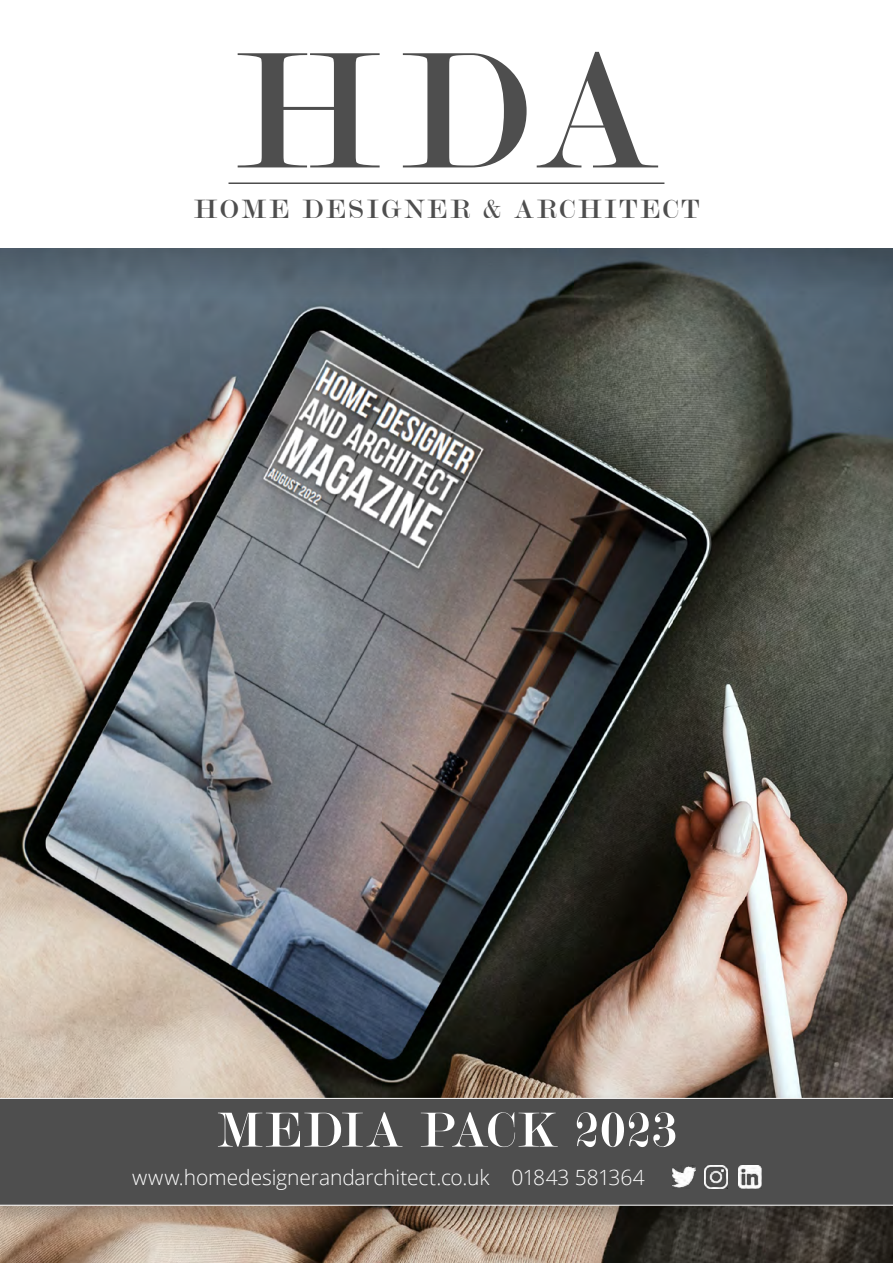
<style>
.page{position:relative;width:893px;height:1263px;background:#fff}
.page>*{position:absolute;margin:0;border:0;box-sizing:border-box;transform-origin:0 0}
.t1{font:177px "Modern";color:#4e4e4e}
.t2{font:52.5px "Modern";letter-spacing:.04em;color:#fff}
.t3{font:28.5px "Modern";letter-spacing:.11em;color:#4e4e4e}
.t4{font:300 21px "Open Sans";letter-spacing:-.005em;color:#fff}
</style>
<div class="page">
<img style="left:0;top:300px;width:893px;height:963px">
<div style="left:0;top:1093px;width:893px;height:136px;background:#000;opacity:.22"></div>
<div style="left:0;top:1098px;width:893px;height:108px;background:#4e4e4e"></div>
<img style="left:705px;top:1165px;width:23px;height:23px">
<img style="left:739px;top:1165px;width:23px;height:23px">
<img style="left:672px;top:1165px;width:23px;height:23px">
<hr style="left:229px;top:182px;width:435px;height:2px;background:#4e4e4e">
<svg style="left:0;top:249px;width:893px;height:51px;background:#4e5d67"></svg>
<h1 class="t1" style="left:234px;top:23px;width:422px">HDA</h1>
<h3 class="t3" style="left:194px;top:194px;width:507px">HOME DESIGNER &amp; ARCHITECT</h3>
<h2 class="t2" style="left:217px;top:1104px;width:461px">MEDIA PACK 2023</h2>
<p class="t4" style="left:132px;top:1163px;width:514px">www.homedesignerandarchitect.co.uk 01843 581364</p>
</div>
